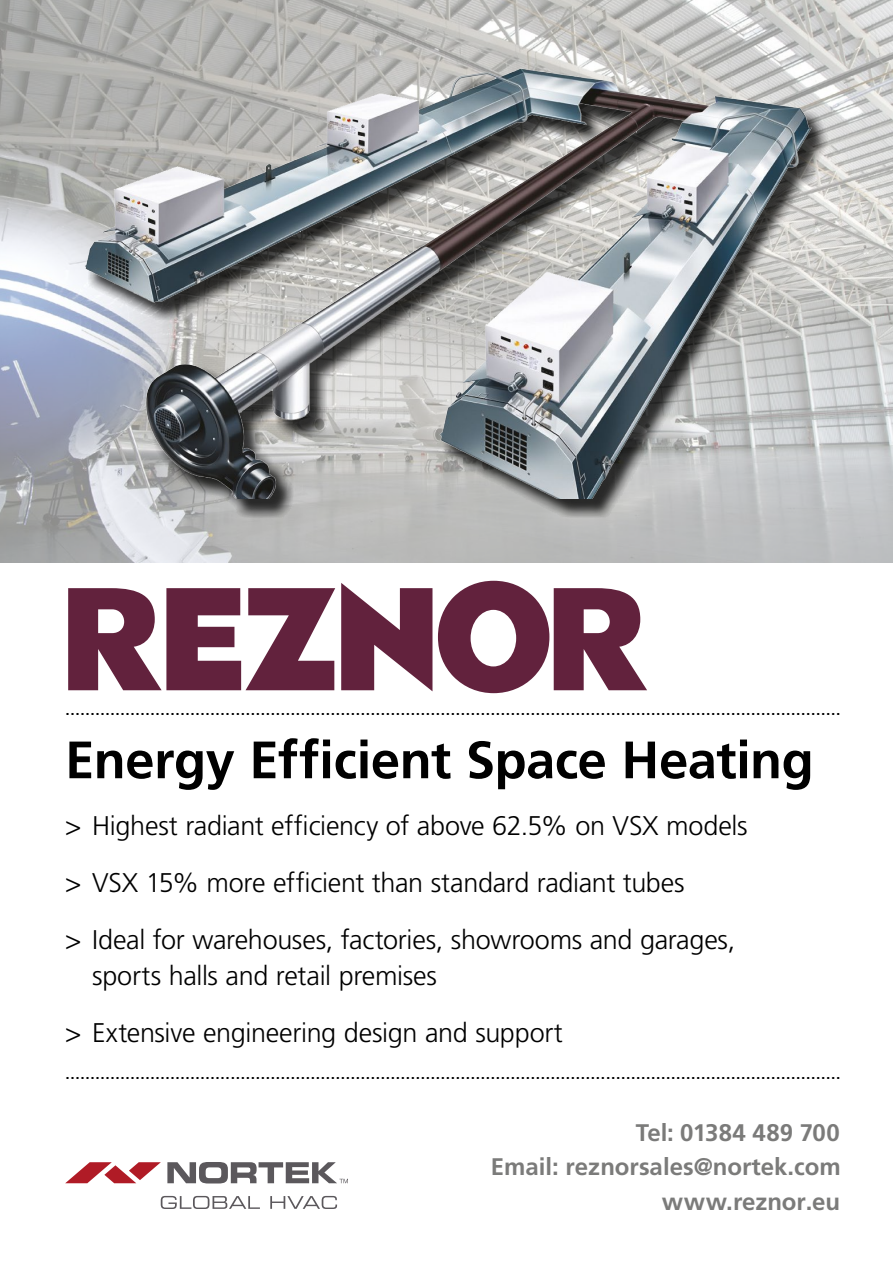
<style>
.page{position:relative;width:893px;height:1263px;background:#fff}
.page>*{position:absolute;margin:0;border:0;box-sizing:border-box;transform-origin:0 0}
.t1{font:700 52.5px "Frutiger LT Std";letter-spacing:-.01em;color:#000}
.t2{font:300 27px/57px "Frutiger LT Std";letter-spacing:-.01em;color:#000}
.t3{font:700 24px/34.5px "Frutiger LT Std";color:#7b7b7a;text-align:right}
.t4{font:18px "Frutiger LT Std";color:#000}
</style>
<div class="page">
<img style="left:0;top:0;width:893px;height:562px">
<svg style="left:88px;top:499px;width:740px;height:18px;background:#b2b3b3"></svg>
<img style="left:79px;top:22px;width:768px;height:477px">
<svg style="left:65px;top:1162px;width:96px;height:21px"></svg>
<svg style="left:161px;top:1196px;width:99px;height:13px"></svg>
<svg style="left:270px;top:1196px;width:67px;height:13px"></svg>
<svg style="left:167px;top:1162px;width:181px;height:21px"></svg>
<svg style="left:68px;top:588px;width:267px;height:102px"></svg>
<svg style="left:341px;top:583px;width:91px;height:108px"></svg>
<svg style="left:438px;top:581px;width:209px;height:112px"></svg>
<p class="t4" style="left:65px;top:698px;width:777px">...........................................................................................................................................................</p>
<h1 class="t1" style="left:65px;top:729px;width:750px">Energy Efficient Space Heating</h1>
<h2 class="t2" style="left:65px;top:798px;width:684px">&gt; Highest radiant efficiency of above 62.5% on VSX models &gt; VSX 15% more efficient than standard radiant tubes<br>&gt; Ideal for warehouses, factories, showrooms and garages,</h2>
<h2 class="t2" style="left:65px;top:948px;width:499px;text-indent:27px">sports halls and retail premises<br>&gt; Extensive engineering design and support</h2>
<p class="t4" style="left:65px;top:1062px;width:777px">...........................................................................................................................................................</p>
<h3 class="t3" style="left:491px;top:1115px;width:351px">Tel: 01384 489 700<br>Email: reznorsales@nortek.com www.reznor.eu</h3>
</div>
